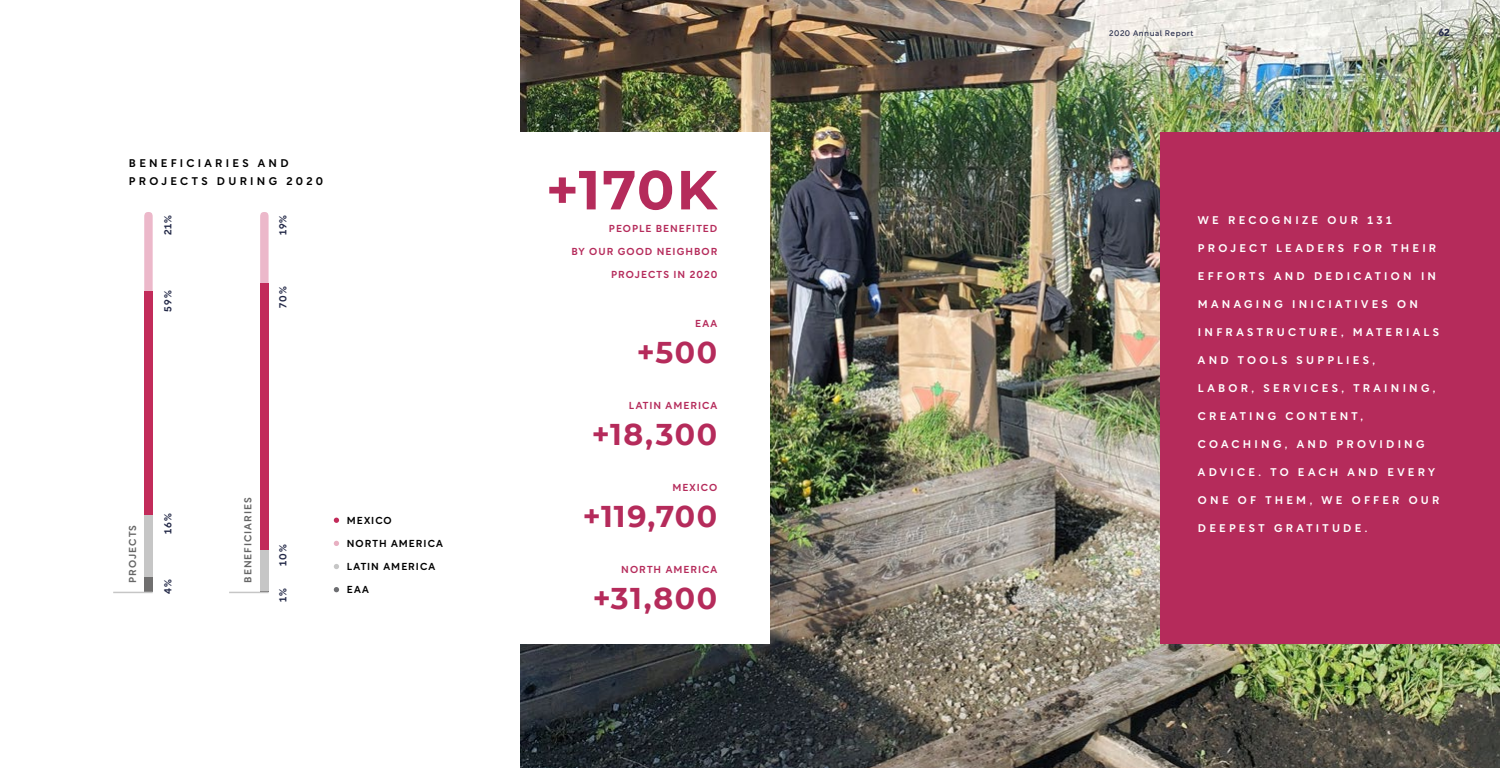
<style>
.page{position:relative;width:1500px;height:768px;background:#fff}
.page>*{position:absolute;margin:0;border:0;box-sizing:border-box;transform-origin:0 0}
.t1{font:700 55px "Montserrat";color:#b52b5b}
.t2{font:700 30px "Montserrat";letter-spacing:.05em;color:#b52b5b}
.t3{font:500 11px "Rotunda";letter-spacing:.3em;color:#fff}
.t4{font:500 11px/18px "Rotunda";letter-spacing:.3em;color:#000}
.t5{font:500 10px "Rotunda";letter-spacing:.105em;color:#b52b5b}
.t6{font:500 10px "Rotunda";letter-spacing:.105em;color:#000}
.t7{font:500 10px "Rotunda";letter-spacing:.095em;color:#222847}
.t8{font:500 10px "Rotunda";letter-spacing:.105em;color:#666}
.t9{font:700 10px "Rotunda";color:#222847}
.t10{font:8px "Rotunda";letter-spacing:.065em;color:#222847}
</style>
<div class="page">
<img style="left:521px;top:0;width:979px;height:768px">
<div style="left:386px;top:132px;width:384px;height:511px;background:#fff"></div>
<div style="left:1161px;top:132px;width:339px;height:512px;background:#b52b5b"></div>
<div style="left:144px;top:576px;width:9px;height:16px;background:#706f6f"></div>
<div style="left:144px;top:515px;width:9px;height:61px;background:#c6c6c6"></div>
<svg style="left:144px;top:212px;width:9px;height:80px"></svg>
<div style="left:144px;top:292px;width:9px;height:223px;background:#c22b5a"></div>
<div style="left:260px;top:550px;width:9px;height:41px;background:#c6c6c6"></div>
<svg style="left:260px;top:212px;width:9px;height:71px"></svg>
<div style="left:260px;top:283px;width:9px;height:267px;background:#c22b5a"></div>
<hr style="left:113px;top:592px;width:40px;height:1px;background:#c6c6c6">
<hr style="left:229px;top:592px;width:40px;height:1px;background:#c6c6c6">
<svg style="left:334px;top:518px;width:5px;height:5px"></svg>
<svg style="left:334px;top:541px;width:5px;height:5px"></svg>
<svg style="left:334px;top:564px;width:5px;height:5px"></svg>
<svg style="left:334px;top:587px;width:5px;height:5px"></svg>
<p class="t4" style="left:129px;top:153px;width:196px">BENEFICIARIES AND<br>PROJECTS DURING 2020</p>
<p class="t7" style="left:160px;top:235px;width:22px;rotate:-90deg">21%</p>
<p class="t7" style="left:275px;top:235px;width:22px;rotate:-90deg">19%</p>
<p class="t7" style="left:160px;top:312px;width:23px;rotate:-90deg">59%</p>
<p class="t7" style="left:275px;top:308px;width:23px;rotate:-90deg">70%</p>
<p class="t8" style="left:125px;top:583px;width:59px;rotate:-90deg">PROJECTS</p>
<p class="t7" style="left:160px;top:534px;width:22px;rotate:-90deg">16%</p>
<p class="t7" style="left:160px;top:594px;width:16px;rotate:-90deg">4%</p>
<p class="t8" style="left:240px;top:583px;width:87px;rotate:-90deg">BENEFICIARIES</p>
<p class="t7" style="left:275px;top:566px;width:23px;rotate:-90deg">10%</p>
<p class="t7" style="left:275px;top:602px;width:15px;rotate:-90deg">1%</p>
<p class="t6" style="left:347px;top:512px;width:46px">MEXICO</p>
<p class="t6" style="left:347px;top:535px;width:98px">NORTH AMERICA</p>
<p class="t6" style="left:347px;top:558px;width:90px">LATIN AMERICA</p>
<p class="t6" style="left:347px;top:581px;width:24px">EAA</p>
<h1 class="t1" style="left:546px;top:150px;width:173px">+170K</h1>
<p class="t5" style="left:609px;top:221px;width:110px">PEOPLE BENEFITED</p>
<p class="t5" style="left:571px;top:244px;width:147px">BY OUR GOOD NEIGHBOR</p>
<p class="t5" style="left:611px;top:267px;width:108px">PROJECTS IN 2020</p>
<p class="t5" style="left:695px;top:315px;width:24px">EAA</p>
<h2 class="t2" style="left:637px;top:331px;width:82px">+500</h2>
<p class="t5" style="left:629px;top:397px;width:90px">LATIN AMERICA</p>
<h2 class="t2" style="left:592px;top:413px;width:127px">+18,300</h2>
<p class="t5" style="left:672px;top:479px;width:46px">MEXICO</p>
<h2 class="t2" style="left:583px;top:495px;width:136px">+119,700</h2>
<p class="t5" style="left:621px;top:561px;width:98px">NORTH AMERICA</p>
<h2 class="t2" style="left:593px;top:577px;width:126px">+31,800</h2>
<p class="t10" style="left:1109px;top:26px;width:86px">2020 Annual Report</p>
<p class="t9" style="left:1439px;top:25px;width:13px">62</p>
<p class="t3" style="left:1198px;top:211px;width:195px">WE RECOGNIZE OUR 131</p>
<p class="t3" style="left:1198px;top:239px;width:240px">PROJECT LEADERS FOR THEIR</p>
<p class="t3" style="left:1198px;top:267px;width:240px">EFFORTS AND DEDICATION IN</p>
<p class="t3" style="left:1198px;top:295px;width:221px">MANAGING INICIATIVES ON</p>
<p class="t3" style="left:1198px;top:323px;width:242px">INFRASTRUCTURE, MATERIALS</p>
<p class="t3" style="left:1198px;top:351px;width:179px">AND TOOLS SUPPLIES,</p>
<p class="t3" style="left:1198px;top:379px;width:239px">LABOR, SERVICES, TRAINING,</p>
<p class="t3" style="left:1198px;top:407px;width:167px">CREATING CONTENT,</p>
<p class="t3" style="left:1198px;top:435px;width:228px">COACHING, AND PROVIDING</p>
<p class="t3" style="left:1198px;top:463px;width:239px">ADVICE. TO EACH AND EVERY</p>
<p class="t3" style="left:1198px;top:491px;width:243px">ONE OF THEM, WE OFFER OUR</p>
<p class="t3" style="left:1198px;top:519px;width:171px">DEEPEST GRATITUDE.</p>
</div>
